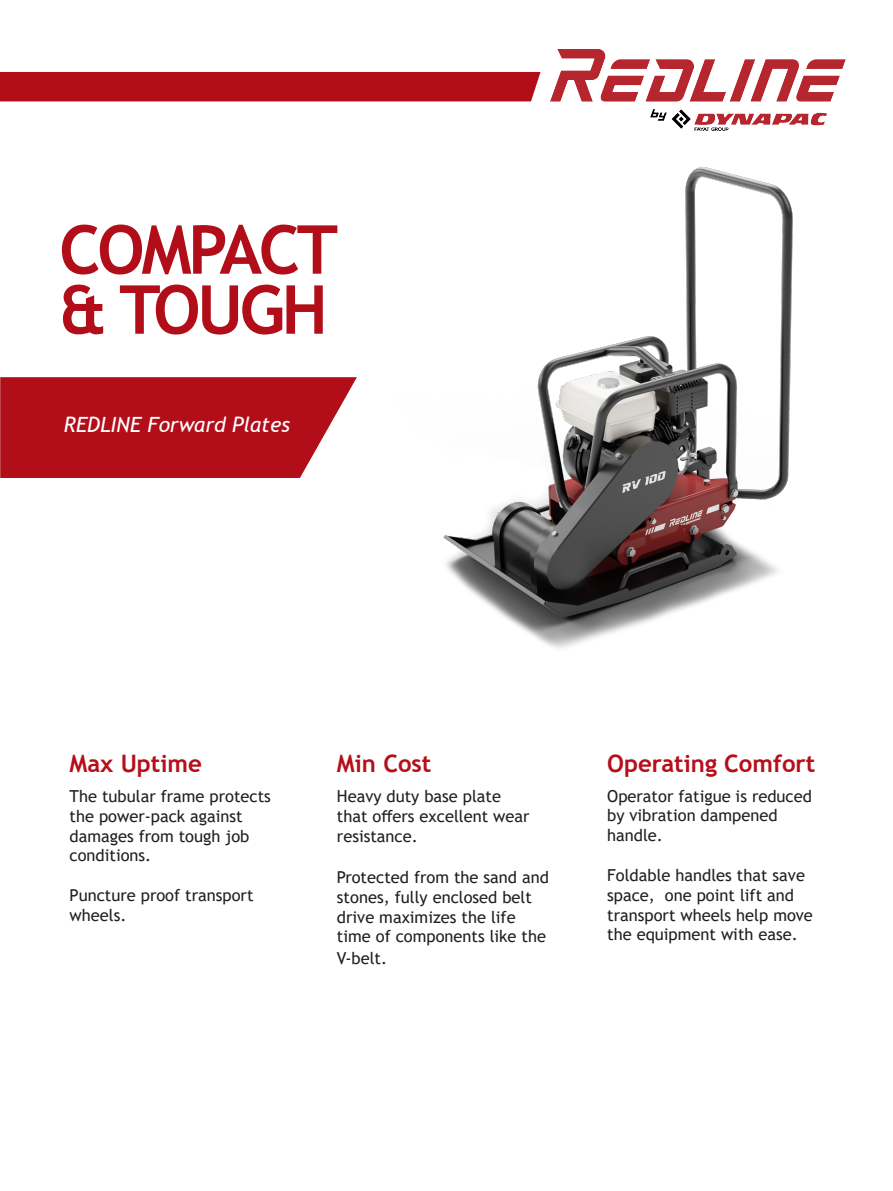
<style>
.page{position:relative;width:893px;height:1191px;background:#fff}
.page>*{position:absolute;margin:0;border:0;box-sizing:border-box;transform-origin:0 0}
._2019-03_Bildrubrik{font:700 67.5px "Trebuchet MS";letter-spacing:-.05em;color:#b20e19}
._2019-03_RÖD_RUBRIK{font:700 24px "Trebuchet MS";color:#b60f1a}
.t1{font:italic 21px "Trebuchet MS";color:#fff}
._2019-03_Brödtext{font:16.5px/19.8px "Trebuchet MS";color:#231f20}
</style>
<div class="page">
<img style="left:551px;top:50px;width:295px;height:81px">
<div style="left:0;top:72px;width:541px;height:29px;background:#b20e19"></div>
<div style="left:0;top:377px;width:128px;height:101px;background:#b20e19"></div>
<img style="left:128px;top:167px;width:665px;height:481px">
<p class="_2019-03_Bildrubrik" style="left:59px;top:207px;width:280px">COMPACT</p>
<p class="_2019-03_Bildrubrik" style="left:59px;top:267px;width:270px">&amp; TOUGH</p>
<p class="t1" style="left:64px;top:412px;width:228px">REDLINE Forward Plates</p>
<p class="_2019-03_RÖD_RUBRIK" style="left:70px;top:748px;width:134px">Max Uptime</p>
<p class="_2019-03_Brödtext" style="left:70px;top:786px;width:203px">The tubular frame protects the power-pack against damages from tough job conditions.</p>
<p class="_2019-03_Brödtext" style="left:70px;top:885px;width:186px">Puncture proof transport wheels.</p>
<p class="_2019-03_RÖD_RUBRIK" style="left:337px;top:748px;width:96px">Min Cost</p>
<p class="_2019-03_Brödtext" style="left:337px;top:786px;width:194px">Heavy duty base plate that offers excellent wear resistance.</p>
<p class="_2019-03_Brödtext" style="left:337px;top:867px;width:214px">Protected from the sand and stones, fully enclosed belt drive maximizes the life time of components like the</p>
<p class="_2019-03_Brödtext" style="left:337px;top:948px;width:52px">V-belt.</p>
<p class="_2019-03_RÖD_RUBRIK" style="left:607px;top:748px;width:210px">Operating Comfort</p>
<p class="_2019-03_Brödtext" style="left:607px;top:785px;width:206px">Operator fatigue is reduced by vibration dampened handle.</p>
<p class="_2019-03_Brödtext" style="left:607px;top:865px;width:207px">Foldable handles that save space, one point lift and transport wheels help move the equipment with ease.</p>
</div>
